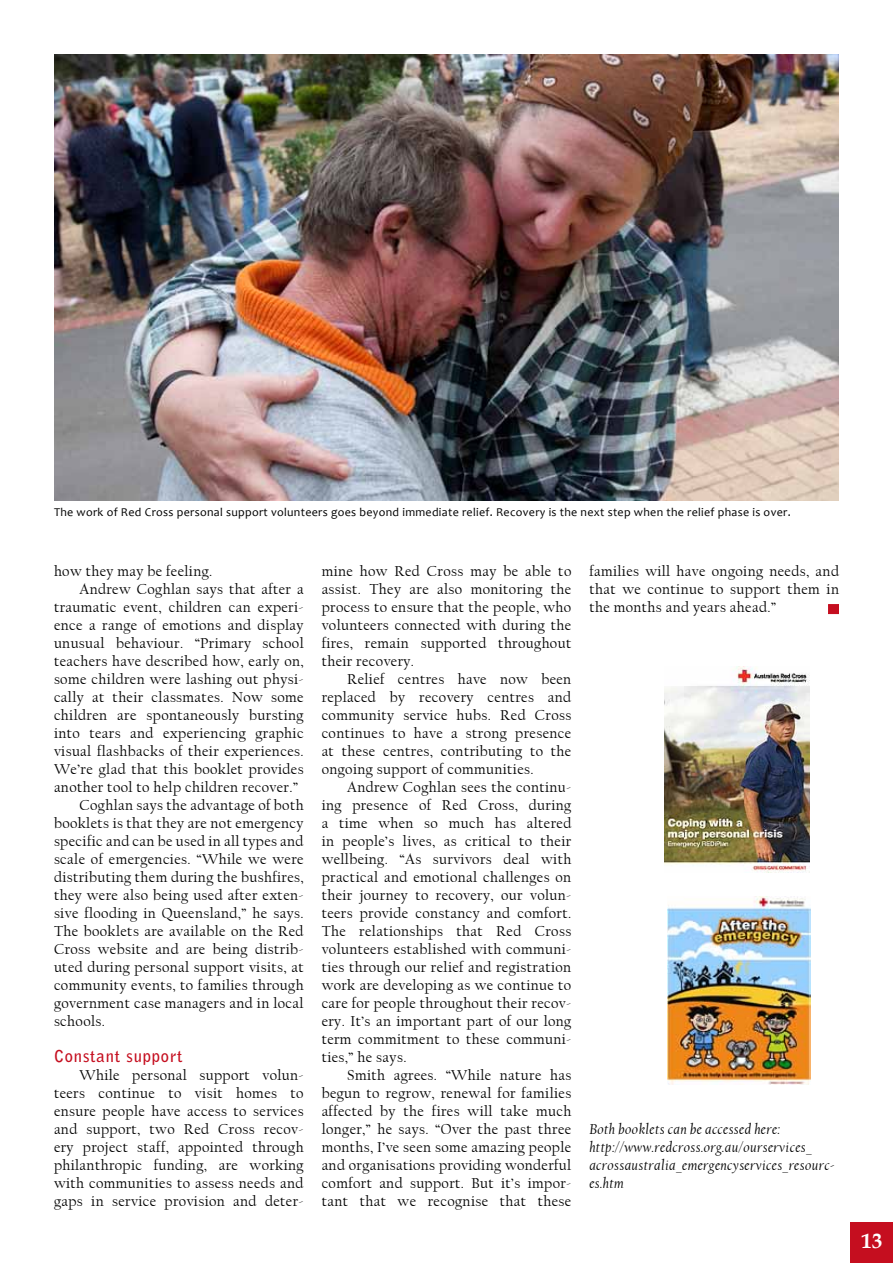
<style>
.page{position:relative;width:893px;height:1263px;background:#fff}
.page>*{position:absolute;margin:0;border:0;box-sizing:border-box;transform-origin:0 0}
.t1{font:700 21px "Book Antiqua";color:#fff}
.t2{font:700 16.5px "Bell Gothic Std";letter-spacing:.05em;color:#c50e1f}
.t3{font:15px/18px "Californian FB";letter-spacing:.025em;color:#000;text-align:justify}
.t4{font:italic 15px/18px "Californian FB";letter-spacing:.025em;color:#000}
.t5{font:12px "Candara";letter-spacing:.025em;color:#000}
</style>
<div class="page">
<div style="left:851px;top:1222px;width:42px;height:41px;background:#c50e1f"></div>
<img style="left:54px;top:54px;width:785px;height:446px">
<img style="left:667px;top:896px;width:143px;height:189px">
<img style="left:664px;top:667px;width:145px;height:205px">
<div style="left:828px;top:604px;width:11px;height:10px;background:#c50e1f;border:1px solid #c50e1f"></div>
<p class="t5" style="left:54px;top:505px;width:738px">The work of Red Cross personal support volunteers goes beyond immediate relief. Recovery is the next step when the relief phase is over.</p>
<p class="t3" style="left:54px;top:562px;width:160px">how they may be feeling.</p>
<p class="t3" style="left:80px;top:580px;width:226px">Andrew Coghlan says that after a</p>
<p class="t3" style="left:54px;top:598px;width:251px">traumatic event, children can experi-</p>
<p class="t3" style="left:54px;top:616px;width:251px">ence a range of emotions and display</p>
<p class="t3" style="left:54px;top:634px;width:251px">unusual behaviour. “Primary school</p>
<p class="t3" style="left:54px;top:652px;width:251px">teachers have described how, early on,</p>
<p class="t3" style="left:54px;top:670px;width:251px">some children were lashing out physi-</p>
<p class="t3" style="left:54px;top:688px;width:251px">cally at their classmates. Now some</p>
<p class="t3" style="left:54px;top:706px;width:251px">children are spontaneously bursting</p>
<p class="t3" style="left:54px;top:724px;width:251px">into tears and experiencing graphic</p>
<p class="t3" style="left:54px;top:742px;width:251px">visual flashbacks of their experiences.</p>
<p class="t3" style="left:54px;top:760px;width:251px">We’re glad that this booklet provides</p>
<p class="t3" style="left:54px;top:778px;width:246px">another tool to help children recover.”</p>
<p class="t3" style="left:80px;top:796px;width:226px">Coghlan says the advantage of both</p>
<p class="t3" style="left:54px;top:814px;width:251px">booklets is that they are not emergency</p>
<p class="t3" style="left:54px;top:832px;width:251px">specific and can be used in all types and</p>
<p class="t3" style="left:54px;top:850px;width:251px">scale of emergencies. “While we were</p>
<p class="t3" style="left:54px;top:868px;width:251px">distributing them during the bushfires,</p>
<p class="t3" style="left:54px;top:886px;width:251px">they were also being used after exten-</p>
<p class="t3" style="left:54px;top:904px;width:251px">sive flooding in Queensland,” he says.</p>
<p class="t3" style="left:54px;top:922px;width:251px">The booklets are available on the Red</p>
<p class="t3" style="left:54px;top:940px;width:251px">Cross website and are being distrib-</p>
<p class="t3" style="left:54px;top:958px;width:251px">uted during personal support visits, at</p>
<p class="t3" style="left:54px;top:976px;width:251px">community events, to families through</p>
<p class="t3" style="left:54px;top:994px;width:251px">government case managers and in local</p>
<p class="t3" style="left:54px;top:1012px;width:53px">schools.</p>
<p class="t2" style="left:54px;top:1046px;width:130px">Constant support</p>
<p class="t3" style="left:54px;top:1066px;width:251px;text-indent:26px">While personal support volun&shy;teers continue to visit homes to ensure people have access to services and support, two Red Cross recov&shy;ery project staff, appointed through philanthropic funding, are working with communities to assess needs and gaps in service provision and deter-</p>
<p class="t3" style="left:322px;top:562px;width:251px">mine how Red Cross may be able to assist. They are also monitoring the process to ensure that the people, who volunteers connected with during the fires, remain supported throughout their recovery.</p>
<p class="t3" style="left:322px;top:670px;width:251px;text-indent:26px">Relief centres have now been replaced by recovery centres and community service hubs. Red Cross continues to have a strong presence at these centres, contributing to the ongoing support of communities.</p>
<p class="t3" style="left:322px;top:778px;width:251px;text-indent:26px">Andrew Coghlan sees the continu&shy;ing presence of Red Cross, during a time when so much has altered in people’s lives, as critical to their wellbeing. “As survivors deal with practical and emotional challenges on their journey to recovery, our volun&shy;teers provide constancy and comfort.<br>The relationships that Red Cross volunteers established with communi&shy;ties through our relief and registration work are developing as we continue to care for people throughout their recov&shy;ery. It’s an important part of our long term commitment to these communi&shy;ties,” he says.</p>
<p class="t3" style="left:322px;top:1066px;width:251px;text-indent:26px">Smith agrees. “While nature has begun to regrow, renewal for families affected by the fires will take much longer,” he says. “Over the past three months, I’ve seen some amazing people and organisations providing wonderful comfort and support. But it’s impor&shy;tant that we recognise that these</p>
<p class="t3" style="left:589px;top:562px;width:251px">families will have ongoing needs, and that we continue to support them in the months and years ahead.”</p>
<p class="t4" style="left:589px;top:1120px;width:247px">Both booklets can be accessed here: http://www.redcross.org.au/ourservices_ acrossaustralia_emergencyservices_resourc&shy;es.htm</p>
<h1 class="t1" style="left:861px;top:1226px;width:22px">13</h1>
</div>
